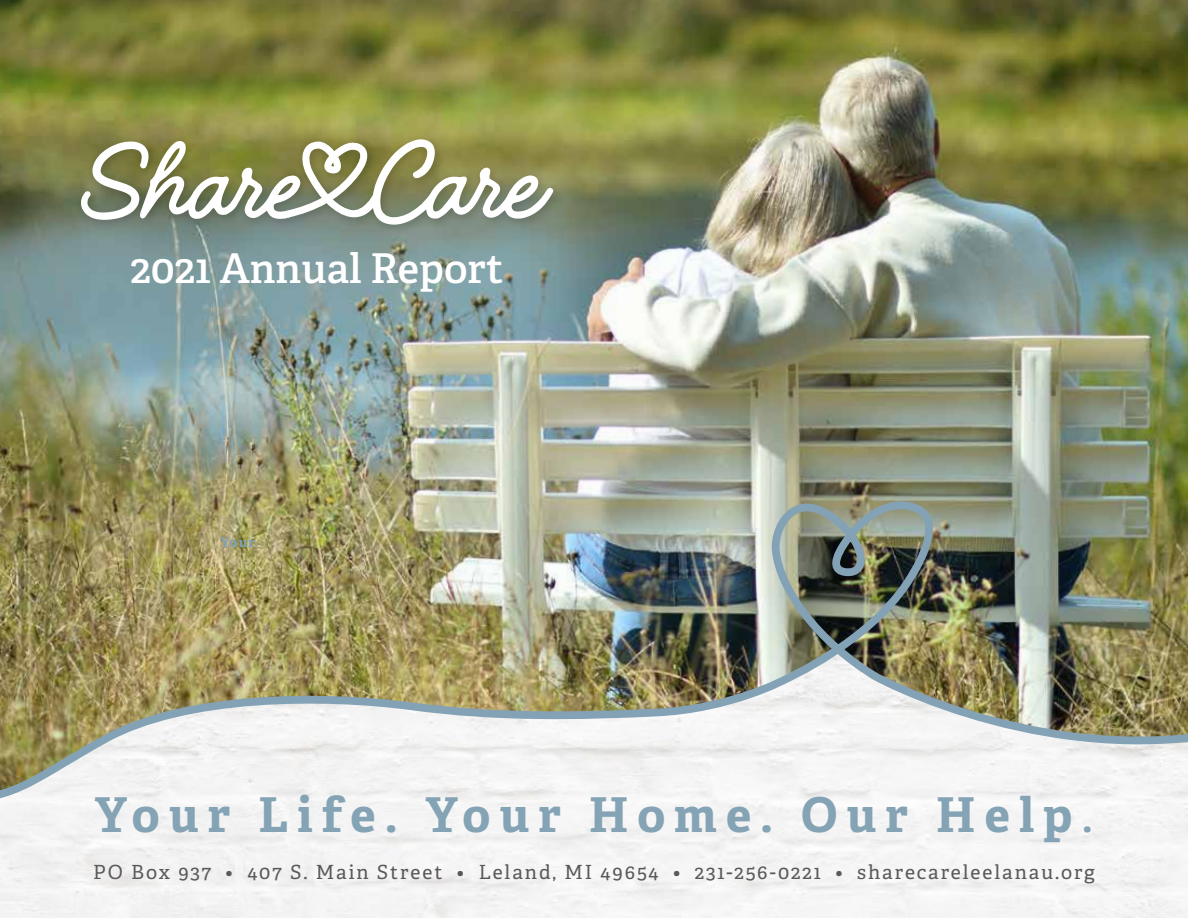
<style>
.page{position:relative;width:1188px;height:918px;background:#fff}
.page>*{position:absolute;margin:0;border:0;box-sizing:border-box;transform-origin:0 0}
.t1{font:700 48px "Adelle";letter-spacing:.19em;color:#84a3b5}
.t2{font:600 41.1px "Adelle";color:#fff}
.t3{font:19.5px "Adelle";letter-spacing:.1em;color:#58595b}
.t4{font:700 13.5px "Adelle";color:#84a3b5}
.s1{font-weight:600;font-size:45px}
</style>
<div class="page">
<img style="left:0;top:0;width:1188px;height:489px">
<div style="left:75px;top:133px;width:488px;height:102px;background:#000;opacity:.19"></div>
<svg style="left:81px;top:139px;width:472px;height:86px"></svg>
<img style="left:0;top:489px;width:1188px;height:320px">
<h2 class="t2" style="left:131px;top:242px;width:375px">2021 Annual Report</h2>
<p class="t4" style="left:220px;top:534px;width:36px">Your</p>
<h1 class="t1" style="left:95px;top:784px;width:1000px">Your Life. Your Home. Our Help<span class="s1">.</span></h1>
<p class="t3" style="left:93px;top:860px;width:1003px">PO Box 937 • 407 S. Main Street • Leland, MI 49654 • 231-256-0221 • sharecareleelanau.org</p>
</div>
